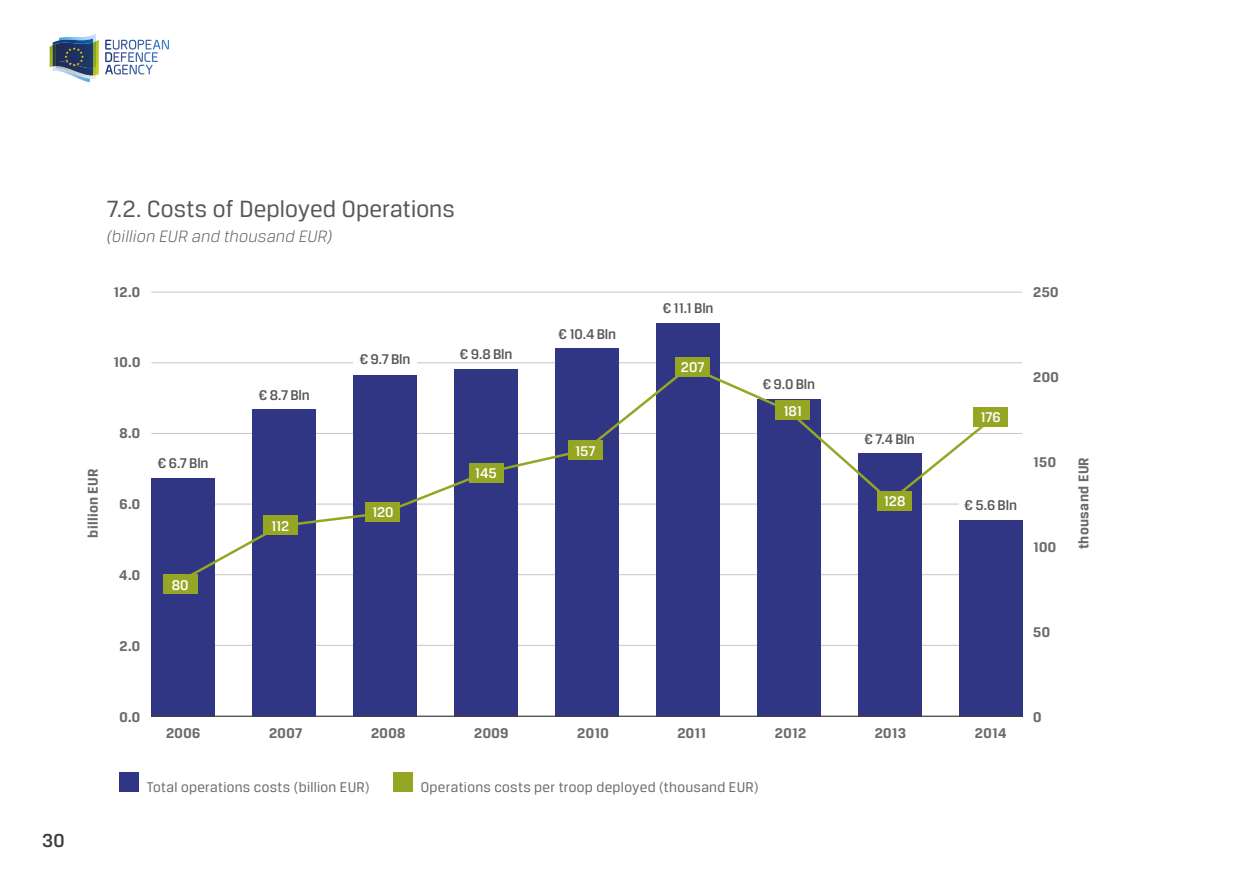
<style>
.page{position:relative;width:1241px;height:886px;background:#fff}
.page>*{position:absolute;margin:0;border:0;box-sizing:border-box;transform-origin:0 0}
.t1{font:25px "Breuer Text";letter-spacing:.005em;color:#575756}
.t2{font:500 20px "Breuer Text";color:#3c3c3b}
.t3{font:italic 300 17.5px "Breuer Text";letter-spacing:.015em;color:#575756}
.t4{font:700 15px "Breuer Text";letter-spacing:.025em;color:#6b6b6a}
.t5{font:15px "Breuer Text";letter-spacing:.02em;color:#6b6b6a}
.t6{font:500 15px "Breuer Text";letter-spacing:-.01em;color:#575756}
.t7{font:500 15px "Breuer Text";letter-spacing:-.01em;color:#fff}
</style>
<div class="page">
<svg style="left:105px;top:40px;width:64px;height:34px"></svg>
<svg style="left:50px;top:34px;width:49px;height:48px"></svg>
<div style="left:119px;top:772px;width:20px;height:20px;background:#303584"></div>
<div style="left:393px;top:772px;width:20px;height:20px;background:#94a623"></div>
<hr style="left:151px;top:292px;width:870px;height:1px;background:#c6c6c6">
<hr style="left:151px;top:362px;width:870px;height:1px;background:#c6c6c6">
<hr style="left:151px;top:433px;width:870px;height:1px;background:#c6c6c6">
<hr style="left:151px;top:645px;width:870px;height:1px;background:#c6c6c6">
<div style="left:151px;top:478px;width:64px;height:239px;background:#303584"></div>
<div style="left:252px;top:410px;width:64px;height:307px;background:#303584"></div>
<div style="left:353px;top:376px;width:64px;height:341px;background:#303584"></div>
<div style="left:454px;top:369px;width:64px;height:348px;background:#303584"></div>
<div style="left:555px;top:349px;width:63px;height:368px;background:#303584"></div>
<div style="left:656px;top:323px;width:63px;height:394px;background:#303584"></div>
<div style="left:756px;top:399px;width:64px;height:318px;background:#303584"></div>
<div style="left:857px;top:454px;width:64px;height:263px;background:#303584"></div>
<div style="left:958px;top:519px;width:64px;height:198px;background:#303584"></div>
<hr style="left:151px;top:715px;width:870px;height:2px;background:#424241">
<div style="left:353px;top:344px;width:63px;height:29px;background:#fff"></div>
<svg style="left:191px;top:364px;width:806px;height:221px"></svg>
<div style="left:163px;top:574px;width:34px;height:20px;background:#94a623"></div>
<div style="left:263px;top:515px;width:34px;height:20px;background:#94a623"></div>
<div style="left:365px;top:502px;width:35px;height:20px;background:#94a623"></div>
<div style="left:468px;top:463px;width:35px;height:19px;background:#94a623"></div>
<div style="left:568px;top:440px;width:34px;height:20px;background:#94a623"></div>
<div style="left:675px;top:357px;width:35px;height:20px;background:#94a623"></div>
<div style="left:775px;top:400px;width:35px;height:20px;background:#94a623"></div>
<div style="left:877px;top:491px;width:34px;height:20px;background:#94a623"></div>
<div style="left:973px;top:407px;width:34px;height:20px;background:#94a623"></div>
<h1 class="t1" style="left:107px;top:195px;width:349px">7.2. Costs of Deployed Operations</h1>
<p class="t3" style="left:107px;top:227px;width:227px">(billion EUR and thousand EUR)</p>
<p class="t4" style="left:113px;top:283px;width:28px">12.0</p>
<p class="t4" style="left:113px;top:354px;width:28px">10.0</p>
<p class="t4" style="left:119px;top:425px;width:22px">8.0</p>
<p class="t6" style="left:258px;top:387px;width:53px">€ 8.7 Bln</p>
<p class="t6" style="left:359px;top:351px;width:53px">€ 9.7 Bln</p>
<p class="t6" style="left:459px;top:346px;width:54px">€ 9.8 Bln</p>
<p class="t6" style="left:558px;top:326px;width:60px">€ 10.4 Bln</p>
<p class="t6" style="left:662px;top:300px;width:53px">€ 11.1 Bln</p>
<p class="t7" style="left:681px;top:359px;width:25px">207</p>
<p class="t6" style="left:762px;top:376px;width:54px">€ 9.0 Bln</p>
<p class="t7" style="left:783px;top:403px;width:20px">181</p>
<p class="t6" style="left:864px;top:430px;width:52px">€ 7.4 Bln</p>
<p class="t7" style="left:980px;top:409px;width:22px">176</p>
<p class="t4" style="left:1032px;top:283px;width:27px">250</p>
<p class="t4" style="left:1032px;top:368px;width:27px">200</p>
<p class="t7" style="left:575px;top:443px;width:22px">157</p>
<p class="t4" style="left:1032px;top:453px;width:24px">150</p>
<p class="t4" style="left:84px;top:538px;width:71px;rotate:-90deg">billion EUR</p>
<p class="t4" style="left:1074px;top:549px;width:93px;rotate:-90deg">thousand EUR</p>
<p class="t6" style="left:157px;top:455px;width:53px">€ 6.7 Bln</p>
<p class="t7" style="left:475px;top:465px;width:24px">145</p>
<p class="t7" style="left:883px;top:493px;width:23px">128</p>
<p class="t4" style="left:119px;top:496px;width:22px">6.0</p>
<p class="t6" style="left:964px;top:496px;width:54px">€ 5.6 Bln</p>
<p class="t7" style="left:372px;top:504px;width:23px">120</p>
<p class="t7" style="left:271px;top:518px;width:20px">112</p>
<p class="t4" style="left:1032px;top:538px;width:25px">100</p>
<p class="t4" style="left:119px;top:567px;width:23px">4.0</p>
<p class="t4" style="left:119px;top:638px;width:22px">2.0</p>
<p class="t7" style="left:172px;top:576px;width:18px">80</p>
<p class="t4" style="left:1032px;top:624px;width:18px">50</p>
<h2 class="t2" style="left:42px;top:830px;width:24px">30</h2>
<p class="t4" style="left:119px;top:709px;width:22px">0.0</p>
<p class="t4" style="left:166px;top:724px;width:36px">2006</p>
<p class="t4" style="left:269px;top:724px;width:35px">2007</p>
<p class="t4" style="left:371px;top:724px;width:36px">2008</p>
<p class="t4" style="left:474px;top:724px;width:36px">2009</p>
<p class="t4" style="left:577px;top:724px;width:33px">2010</p>
<p class="t4" style="left:677px;top:724px;width:30px">2011</p>
<p class="t4" style="left:774px;top:724px;width:33px">2012</p>
<p class="t4" style="left:874px;top:724px;width:33px">2013</p>
<p class="t4" style="left:974px;top:724px;width:33px">2014</p>
<p class="t5" style="left:147px;top:779px;width:224px">Total operations costs (billion EUR)</p>
<p class="t5" style="left:421px;top:779px;width:339px">Operations costs per troop deployed (thousand EUR)</p>
<p class="t4" style="left:1032px;top:709px;width:10px">0</p>
</div>
